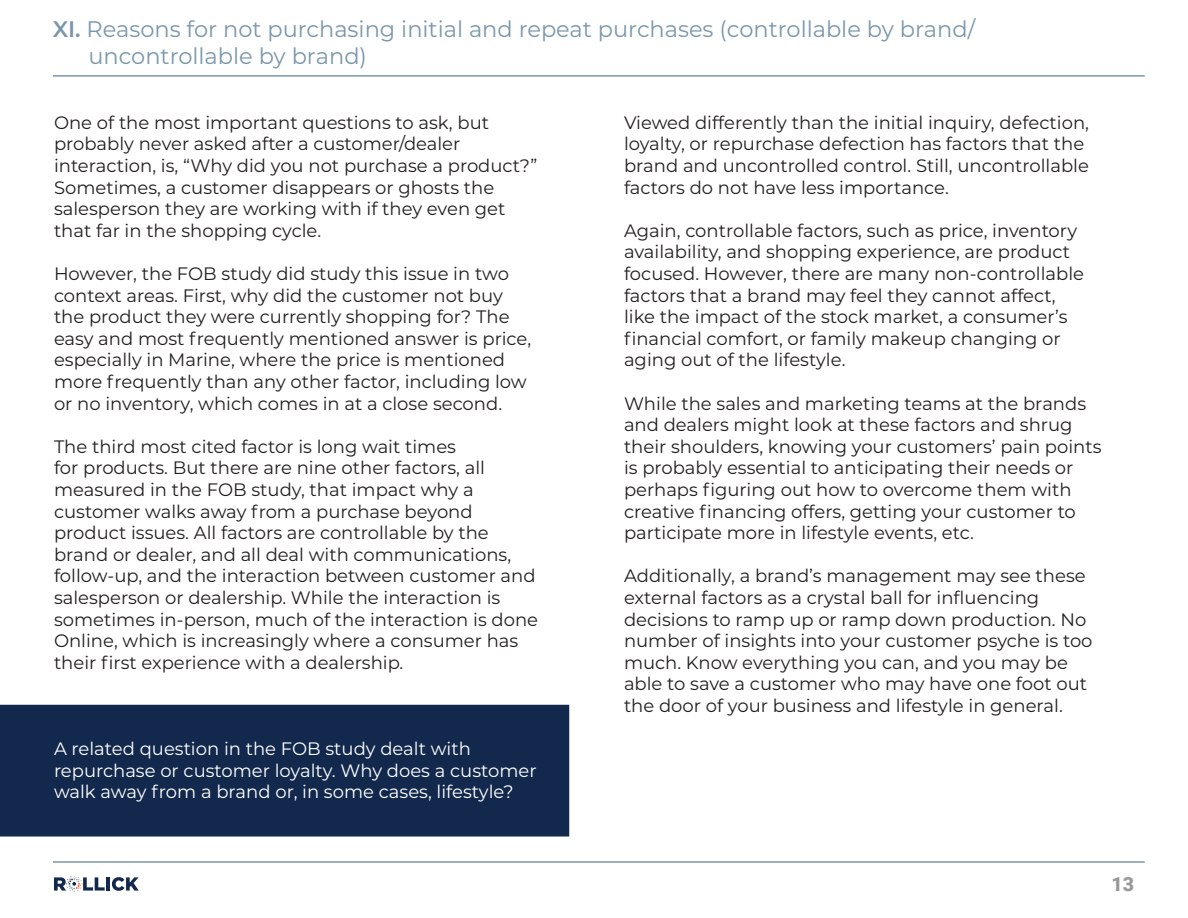
<style>
.page{position:relative;width:1188px;height:918px;background:#fff}
.page>*{position:absolute;margin:0;border:0;box-sizing:border-box;transform-origin:0 0}
.t1{font:22.5px/27px "Montserrat";color:#7a97ab}
.t2{font:900 19.5px "Roboto";color:#98989a}
.t3{font:18px/21.6px "Montserrat";color:#231f20}
.t4{font:18px/21.6px "Montserrat";color:#fff}
.s1{font-weight:600}
</style>
<div class="page">
<hr style="left:53px;top:75px;width:1092px;height:2px;background:#7a97ab">
<hr style="left:53px;top:861px;width:1092px;height:2px;background:#7a97ab">
<hr style="left:106px;top:877px;width:4px;height:14px;background:#12284c">
<svg style="left:112px;top:877px;width:27px;height:14px"></svg>
<svg style="left:54px;top:876px;width:51px;height:16px"></svg>
<div style="left:0;top:705px;width:569px;height:132px;background:#12284c"></div>
<p class="t1" style="left:88px;top:14px;width:888px;text-indent:-35px"><span class="s1">XI.</span> Reasons for not purchasing initial and repeat purchases (controllable by brand/ uncontrollable by brand)</p>
<p class="t3" style="left:54px;top:111px;width:485px">One of the most important questions to ask, but probably never asked after a customer/dealer interaction, is, “Why did you not purchase a product?” Sometimes, a customer disappears or ghosts the salesperson they are working with if they even get that far in the shopping cycle.</p>
<p class="t3" style="left:54px;top:262px;width:479px">However, the FOB study did study this issue in two context areas. First, why did the customer not buy the product they were currently shopping for? The easy and most frequently mentioned answer is price, especially in Marine, where the price is mentioned more frequently than any other factor, including low or no inventory, which comes in at a close second.</p>
<p class="t3" style="left:54px;top:435px;width:486px">The third most cited factor is long wait times<br>for products. But there are nine other factors, all measured in the FOB study, that impact why a customer walks away from a purchase beyond product issues. All factors are controllable by the brand or dealer, and all deal with communications, follow-up, and the interaction between customer and salesperson or dealership. While the interaction is sometimes in-person, much of the interaction is done Online, which is increasingly where a consumer has their first experience with a dealership.</p>
<p class="t4" style="left:54px;top:737px;width:484px">A related question in the FOB study dealt with repurchase or customer loyalty. Why does a customer walk away from a brand or, in some cases, lifestyle?</p>
<p class="t3" style="left:624px;top:111px;width:467px">Viewed differently than the initial inquiry, defection, loyalty, or repurchase defection has factors that the brand and uncontrolled control. Still, uncontrollable factors do not have less importance.</p>
<p class="t3" style="left:624px;top:219px;width:462px">Again, controllable factors, such as price, inventory availability, and shopping experience, are product focused. However, there are many non-controllable factors that a brand may feel they cannot affect, like the impact of the stock market, a consumer’s financial comfort, or family makeup changing or aging out of the lifestyle.</p>
<p class="t3" style="left:624px;top:392px;width:479px">While the sales and marketing teams at the brands and dealers might look at these factors and shrug their shoulders, knowing your customers’ pain points is probably essential to anticipating their needs or perhaps figuring out how to overcome them with creative financing offers, getting your customer to participate more in lifestyle events, etc.</p>
<p class="t3" style="left:624px;top:565px;width:470px">Additionally, a brand’s management may see these external factors as a crystal ball for influencing decisions to ramp up or ramp down production. No number of insights into your customer psyche is too much. Know everything you can, and you may be able to save a customer who may have one foot out the door of your business and lifestyle in general.</p>
<p class="t2" style="left:1111px;top:871px;width:24px">13</p>
</div>
